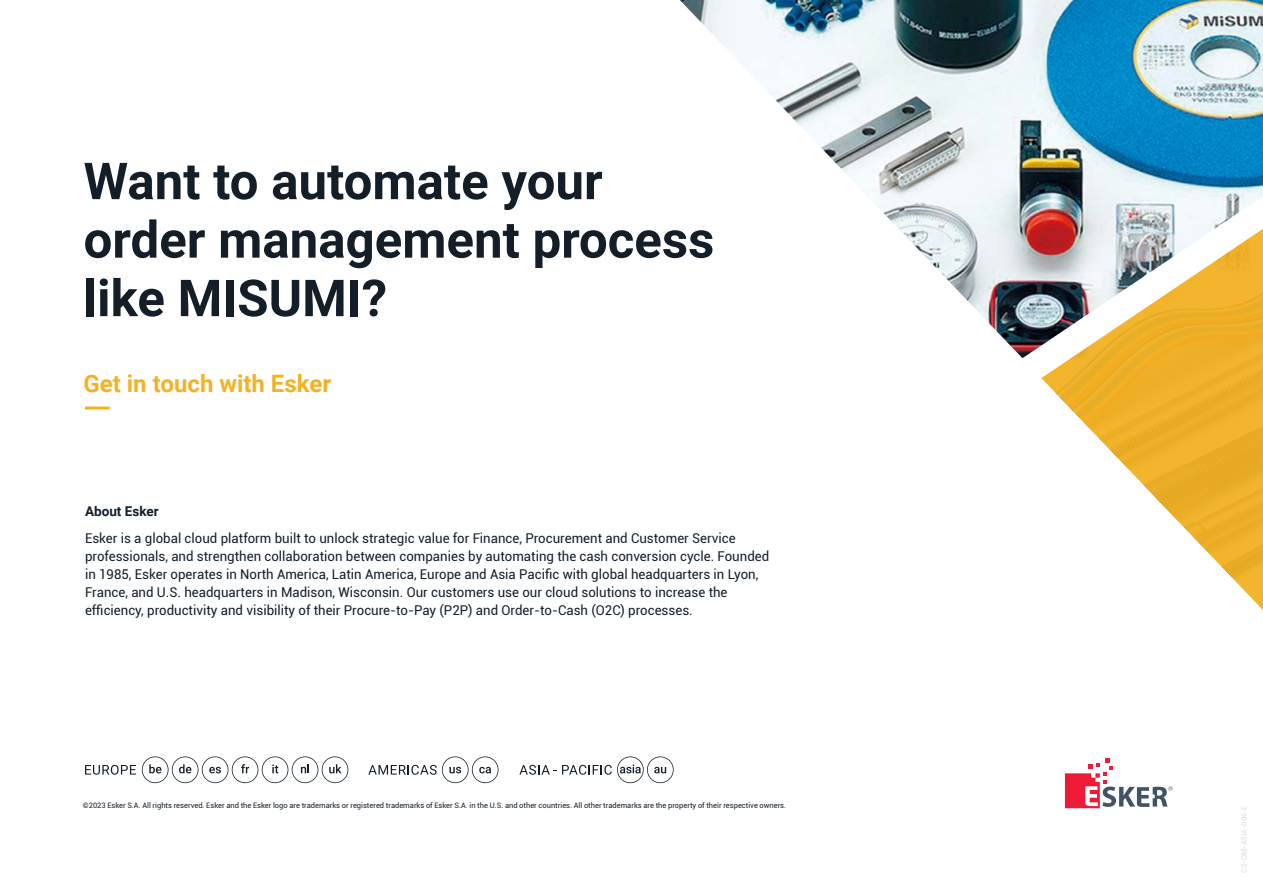
<style>
.page{position:relative;width:1263px;height:893px;background:#fff}
.page>*{position:absolute;margin:0;border:0;box-sizing:border-box;transform-origin:0 0}
.t1{font:700 51px/58.5px "Roboto";color:#131e29}
.t2{font:700 24px "Roboto";color:#f4b223}
.t3{font:13.5px/18px "Roboto";color:#131e29}
.t4{font:700 13.5px "Roboto";color:#131e29}
.t5{font:7.5px "Roboto";color:#131e29}
.t6{font:7.5px "Roboto";color:#d8dfe1}
</style>
<div class="page">
<svg style="left:85px;top:765px;width:51px;height:10px"></svg>
<svg style="left:142px;top:756px;width:206px;height:27px"></svg>
<svg style="left:519px;top:756px;width:155px;height:27px"></svg>
<svg style="left:368px;top:756px;width:130px;height:27px"></svg>
<hr style="left:85px;top:407px;width:25px;height:3px;background:#f4b223">
<img style="left:680px;top:0;width:583px;height:325px">
<svg style="left:1070px;top:408px;width:193px;height:202px"></svg>
<img style="left:991px;top:126px;width:272px;height:282px">
<svg style="left:1065px;top:758px;width:107px;height:50px"></svg>
<h1 class="t1" style="left:84px;top:150px;width:632px">Want to automate your order management process like MISUMI?</h1>
<h2 class="t2" style="left:84px;top:367px;width:249px">Get in touch with Esker</h2>
<p class="t4" style="left:85px;top:502px;width:75px">About Esker</p>
<p class="t3" style="left:85px;top:528px;width:686px">Esker is a global cloud platform built to unlock strategic value for Finance, Procurement and Customer Service professionals, and strengthen collaboration between companies by automating the cash conversion cycle. Founded in 1985, Esker operates in North America, Latin America, Europe and Asia Pacific with global headquarters in Lyon, France, and U.S. headquarters in Madison, Wisconsin. Our customers use our cloud solutions to increase the efficiency, productivity and visibility of their Procure-to-Pay (P2P) and Order-to-Cash (O2C) processes.</p>
<p class="t5" style="left:83px;top:800px;width:705px">©2023 Esker S.A. All rights reserved. Esker and the Esker logo are trademarks or registered trademarks of Esker S.A. in the U.S. and other countries. All other trademarks are the property of their respective owners.</p>
<p class="t6" style="left:1239px;top:873px;width:69px;rotate:-90deg">CS-OM-ASIA-006-E</p>
</div>
